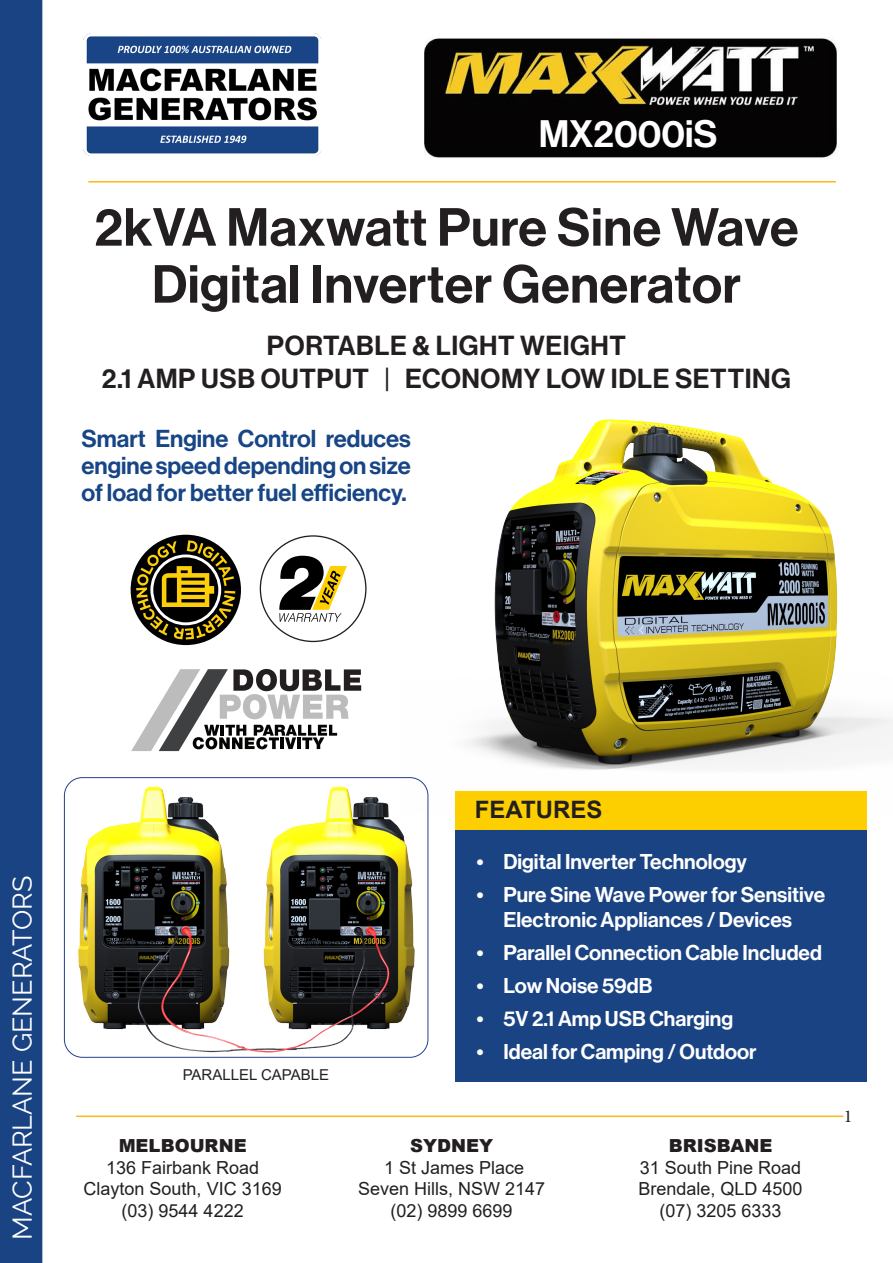
<style>
.page{position:relative;width:893px;height:1263px;background:#fff}
.page>*{position:absolute;margin:0;border:0;box-sizing:border-box;transform-origin:0 0}
.t1{font:52.5px "N Haas Grotesk DS Pro 65 Md";letter-spacing:.01em;color:#231f20}
.t2{font:37.5px "N Haas Grotesk DS Pro 65 Md";color:#fff}
.t3{font:27px "N Haas Grotesk DS Pro 65 Md";letter-spacing:.02em;color:#231f20}
.t4{font:27px "Raleway";color:#fff}
.t5{font:24px/27px "N Haas Grotesk DS Pro 65 Md";color:#174585;text-align:justify}
.t6{font:700 24px "Arial";color:#231f20}
.t7{font:21px/25.2px "N Haas Grotesk DS Pro 65 Md";color:#fff;text-align:center}
.t8{font:18px/21.6px "Arial";color:#231f20;text-align:center}
.t9{font:900 18px "Arial";color:#231f20}
.t10{font:18px "Minion Pro";color:#231f20}
.t11{font:15px "Arial";color:#231f20}
.s1{font-family:"N Haas Grotesk DS Pro 55 Rg"}
</style>
<div class="page">
<div style="left:0;top:0;width:42px;height:1263px;background:#1a4383"></div>
<hr style="left:76px;top:1115px;width:767px;height:2px;background:#fcb814">
<hr style="left:88px;top:181px;width:748px;height:2px;background:#fcb814">
<img style="left:84px;top:34px;width:237px;height:121px">
<svg style="left:131px;top:669px;width:230px;height:82px"></svg>
<img style="left:414px;top:419px;width:479px;height:396px">
<div style="left:455px;top:830px;width:412px;height:252px;background:#1a4383"></div>
<div style="left:455px;top:791px;width:412px;height:39px;background:#fecf00"></div>
<img style="left:64px;top:778px;width:364px;height:279px">
<div style="left:64px;top:777px;width:364px;height:281px;border:1px solid #253f8e;border-radius:18px"></div>
<svg style="left:130px;top:534px;width:111px;height:112px"></svg>
<svg style="left:279px;top:556px;width:68px;height:66px"></svg>
<img style="left:425px;top:38px;width:412px;height:120px">
<p class="t2" style="left:539px;top:113px;width:180px">MX2000iS</p>
<p class="t1" style="left:94px;top:197px;width:706px">2kVA Maxwatt Pure Sine Wave</p>
<p class="t1" style="left:152px;top:254px;width:590px">Digital Inverter Generator</p>
<p class="t3" style="left:267px;top:330px;width:361px">PORTABLE &amp; LIGHT WEIGHT</p>
<p class="t3" style="left:102px;top:363px;width:691px">2.1 AMP USB OUTPUT <span class="s1">|</span> ECONOMY LOW IDLE SETTING</p>
<p class="t5" style="left:81px;top:426px;width:331px">Smart Engine Control reduces engine speed depending on size of load for better fuel efficiency.</p>
<p class="t4" style="left:7px;top:1240px;width:366px;rotate:-90deg">MACFARLANE GENERATORS</p>
<p class="t11" style="left:183px;top:1065px;width:148px">PARALLEL CAPABLE</p>
<p class="t9" style="left:119px;top:1132px;width:129px">MELBOURNE</p>
<p class="t8" style="left:84px;top:1156px;width:200px">136 Fairbank Road<br>Clayton South, VIC 3169 (03) 9544 4222</p>
<p class="t6" style="left:475px;top:792px;width:129px">FEATURES</p>
<p class="t7" style="left:476px;top:849px;width:272px">• Digital Inverter Technology</p>
<p class="t7" style="left:476px;top:882px;width:350px">• Pure Sine Wave Power for Sensitive<br>Electronic Appliances / Devices</p>
<p class="t7" style="left:476px;top:940px;width:347px">• Parallel Connection Cable Included</p>
<p class="t7" style="left:476px;top:973px;width:178px">• Low Noise 59dB</p>
<p class="t7" style="left:476px;top:1006px;width:258px">• 5V 2.1 Amp USB Charging</p>
<p class="t7" style="left:476px;top:1039px;width:282px">• Ideal for Camping / Outdoor</p>
<p class="t9" style="left:410px;top:1132px;width:84px">SYDNEY</p>
<p class="t8" style="left:358px;top:1156px;width:189px">1 St James Place<br>Seven Hills, NSW 2147 (02) 9899 6699</p>
<p class="t9" style="left:669px;top:1132px;width:105px">BRISBANE</p>
<p class="t8" style="left:638px;top:1156px;width:166px">31 South Pine Road<br>Brendale, QLD 4500 (07) 3205 6333</p>
<p class="t10" style="left:844px;top:1104px;width:10px">1</p>
</div>
